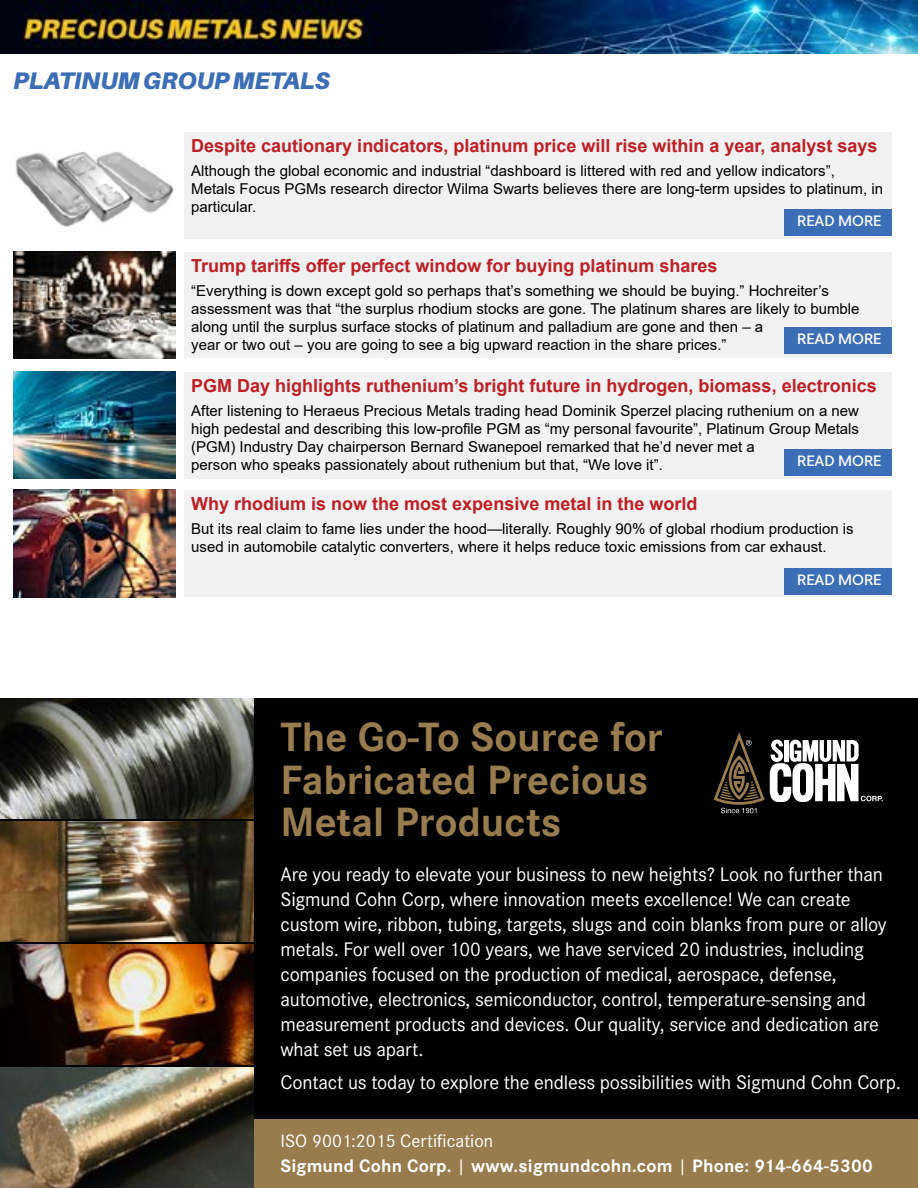
<style>
.page{position:relative;width:918px;height:1188px;background:#fff}
.page>*{position:absolute;margin:0;border:0;box-sizing:border-box;transform-origin:0 0}
.t1{font:700 42.45px/42.5px "Corporate S";color:#987c4d}
.t2{font:italic 900 24px "Aileron";color:#3c6eb6}
.t3{font:20.4px/25px "Corporate S";letter-spacing:-.01em;color:#fff}
.t4{font:700 18.75px "Corporate S";letter-spacing:.01em;color:#fff}
.t5{font:18.75px "Corporate S";color:#fff}
.t6{font:700 18px "Arial";color:#bd2025}
.t7{font:15px/18px "Arial";color:#000}
.t8{font:500 15px "Apertura";color:#fff}
.s1{font-weight:400}
</style>
<div class="page">
<img style="left:0;top:0;width:918px;height:54px">
<img style="left:15px;top:151px;width:159px;height:76px">
<img style="left:14px;top:251px;width:161px;height:108px">
<img style="left:14px;top:371px;width:161px;height:108px">
<img style="left:14px;top:490px;width:161px;height:107px">
<div style="left:185px;top:132px;width:707px;height:107px;background:#f1f1f2"></div>
<div style="left:185px;top:372px;width:707px;height:107px;background:#f1f1f2"></div>
<div style="left:185px;top:490px;width:707px;height:107px;background:#f1f1f2"></div>
<div style="left:185px;top:252px;width:707px;height:105px;background:#f1f1f2"></div>
<div style="left:784px;top:209px;width:108px;height:27px;background:#3c6eb6"></div>
<div style="left:784px;top:327px;width:108px;height:27px;background:#3c6eb6"></div>
<div style="left:784px;top:449px;width:108px;height:27px;background:#3c6eb6"></div>
<div style="left:784px;top:568px;width:108px;height:27px;background:#3c6eb6"></div>
<div style="left:0;top:698px;width:918px;height:490px;background:#000"></div>
<div style="left:248px;top:1119px;width:670px;height:69px;background:#987c4d"></div>
<img style="left:0;top:698px;width:254px;height:121px">
<img style="left:0;top:1068px;width:254px;height:120px">
<img style="left:0;top:945px;width:254px;height:120px">
<img style="left:0;top:822px;width:254px;height:120px">
<svg style="left:713px;top:732px;width:170px;height:82px"></svg>
<h2 class="t2" style="left:14px;top:67px;width:318px">PLATINUM GROUP METALS</h2>
<p class="t6" style="left:191px;top:133px;width:688px">Despite cautionary indicators, platinum price will rise within a year, analyst says</p>
<p class="t7" style="left:191px;top:161px;width:693px">Although the global economic and industrial “dashboard is littered with red and yellow indicators”,<br>Metals Focus PGMs research director Wilma Swarts believes there are long-term upsides to platinum, in particular.</p>
<p class="t8" style="left:797px;top:212px;width:86px">READ MORE</p>
<p class="t6" style="left:191px;top:253px;width:528px">Trump tariffs offer perfect window for buying platinum shares</p>
<p class="t7" style="left:191px;top:281px;width:670px">“Everything is down except gold so perhaps that’s something we should be buying.” Hochreiter’s assessment was that “the surplus rhodium stocks are gone. The platinum shares are likely to bumble along until the surplus surface stocks of platinum and palladium are gone and then – a<br>year or two out – you are going to see a big upward reaction in the share prices.”</p>
<p class="t8" style="left:797px;top:330px;width:86px">READ MORE</p>
<p class="t6" style="left:191px;top:373px;width:687px">PGM Day highlights ruthenium’s bright future in hydrogen, biomass, electronics</p>
<p class="t7" style="left:191px;top:401px;width:669px">After listening to Heraeus Precious Metals trading head Dominik Sperzel placing ruthenium on a new high pedestal and describing this low-profile PGM as “my personal favourite”, Platinum Group Metals (PGM) Industry Day chairperson Bernard Swanepoel remarked that he’d never met a<br>person who speaks passionately about ruthenium but that, “We love it”.</p>
<p class="t6" style="left:191px;top:491px;width:508px">Why rhodium is now the most expensive metal in the world</p>
<p class="t7" style="left:191px;top:520px;width:664px">But its real claim to fame lies under the hood—literally. Roughly 90% of global rhodium production is used in automobile catalytic converters, where it helps reduce toxic emissions from car exhaust.</p>
<p class="t8" style="left:797px;top:452px;width:86px">READ MORE</p>
<h1 class="t1" style="left:280px;top:715px;width:384px">The Go-To Source for<br>Fabricated Precious<br>Metal Products</h1>
<p class="t8" style="left:797px;top:571px;width:86px">READ MORE</p>
<p class="t3" style="left:280px;top:861px;width:608px">Are you ready to elevate your business to new heights? Look no further than Sigmund Cohn Corp, where innovation meets excellence! We can create custom wire, ribbon, tubing, targets, slugs and coin blanks from pure or alloy metals. For well over 100 years, we have serviced 20 industries, including companies focused on the production of medical, aerospace, defense, automotive, electronics, semiconductor, control, temperature-sensing and measurement products and devices. Our quality, service and dedication are what set us apart.</p>
<h3 class="t3" style="left:280px;top:1069px;width:622px">Contact us today to explore the endless possibilities with Sigmund Cohn Corp.</h3>
<p class="t5" style="left:280px;top:1129px;width:214px">ISO 9001:2015 Certification</p>
<p class="t4" style="left:280px;top:1153px;width:594px">Sigmund Cohn Corp. <span class="s1">|</span> www.sigmundcohn.com <span class="s1">|</span> Phone: 914-664-5300</p>
</div>
